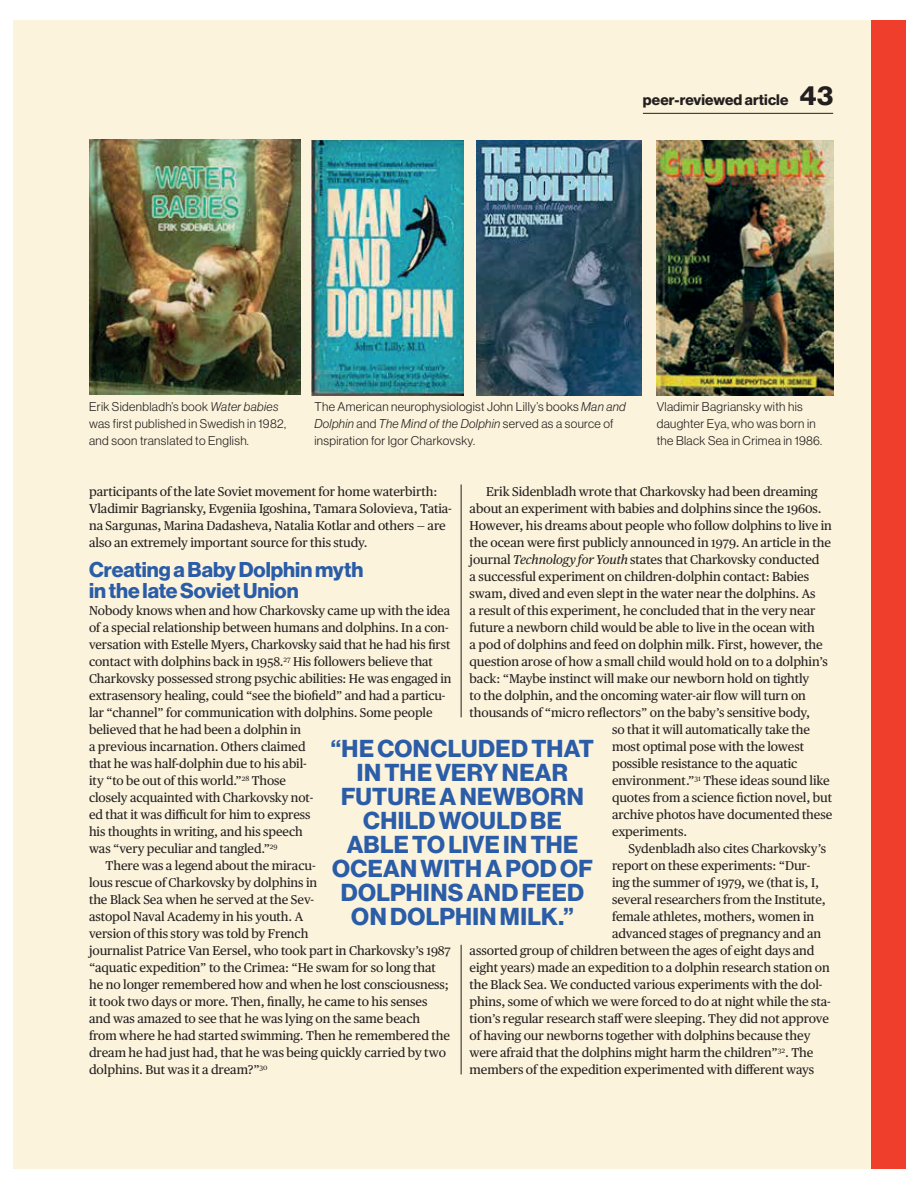
<style>
.page{position:relative;width:918px;height:1188px;background:#fff}
.page>*{position:absolute;margin:0;border:0;box-sizing:border-box;transform-origin:0 0}
.t1{font:24px/24px "N Haas Grotesk DS Pro 75 Bd";letter-spacing:.02em;color:#2a5ca8;text-align:center}
.t2{font:21px/21px "N Haas Grotesk DS Pro 75 Bd";color:#2a5ca8}
.t3{font:15px "N Haas Grotesk DS Pro 75 Bd";letter-spacing:.01em;color:#231f20}
.t4{font:12.75px/17px "Publico Text";letter-spacing:-.005em;color:#231f20}
.t5{font:12.45px/17px "N Haas Grotesk DS Pro 45 Lt";letter-spacing:.025em;color:#231f20}
.t6{font:12.45px "N Haas Grotesk DS Pro 46 Lt It";letter-spacing:.03em;color:#231f20}
.s1{font-size:27px}
.s2{font-family:"N Haas Grotesk DS Pro 46 Lt It"}
.s3{font-family:"N Haas Grotesk DS Pro 45 Lt"}
.s4{font-style:italic}
</style>
<div class="page">
<div style="left:13px;top:20px;width:892px;height:1148px;background:#fbf3db"></div>
<hr style="left:643px;top:113px;width:190px;height:1px;background:#231f20">
<hr style="left:461px;top:945px;width:1px;height:129px;background:#231f20">
<hr style="left:461px;top:485px;width:1px;height:232px;background:#231f20">
<img style="left:312px;top:140px;width:152px;height:256px">
<img style="left:477px;top:140px;width:165px;height:256px">
<img style="left:657px;top:140px;width:176px;height:256px">
<img style="left:89px;top:139px;width:211px;height:255px">
<div style="left:871px;top:20px;width:34px;height:1148px;background:#ef3f2c"></div>
<p class="t3" style="left:643px;top:94px;width:192px">peer-reviewed article <span class="s1">43</span></p>
<p class="t5" style="left:89px;top:399px;width:198px">Erik Sidenbladh’s book <span class="s2">Water babies </span>was first published in Swedish in 1982, and soon translated to English.</p>
<p class="t5" style="left:314px;top:399px;width:313px">The American neurophysiologist John Lilly’s books <span class="s2">Man and</span></p>
<p class="t6" style="left:314px;top:417px;width:301px">Dolphin <span class="s3">and</span> The Mind of the Dolphin <span class="s3">served as a source of</span></p>
<p class="t5" style="left:314px;top:433px;width:162px">inspiration for Igor Charkovsky.</p>
<p class="t5" style="left:657px;top:399px;width:167px">Vladimir Bagriansky with his daughter Eya, who was born in the Black Sea in Crimea in 1986.</p>
<p class="t4" style="left:89px;top:484px;width:364px">participants of the late Soviet movement for home waterbirth:<br>Vladimir Bagriansky, Evgeniia Igoshina, Tamara Solovieva, Tatia&shy;na Sargunas, Marina Dadasheva, Natalia Kotlar and others — are also an extremely important source for this study.</p>
<h2 class="t2" style="left:89px;top:561px;width:276px">Creating a Baby Dolphin myth in the late Soviet Union</h2>
<p class="t4" style="left:89px;top:603px;width:363px">Nobody knows when and how Charkovsky came up with the idea</p>
<p class="t4" style="left:89px;top:620px;width:361px">of a special relationship between humans and dolphins. In a con-</p>
<p class="t4" style="left:89px;top:637px;width:363px">versation with Estelle Myers, Charkovsky said that he had his first</p>
<p class="t4" style="left:89px;top:654px;width:345px">contact with dolphins back in 1958.<sup>27</sup> His followers believe that</p>
<p class="t4" style="left:89px;top:671px;width:364px">Charkovsky possessed strong psychic abilities: He was engaged in</p>
<p class="t4" style="left:89px;top:688px;width:358px">extrasensory healing, could “see the biofield” and had a particu-</p>
<p class="t4" style="left:89px;top:705px;width:345px">lar “channel” for communication with dolphins. Some people</p>
<p class="t4" style="left:89px;top:722px;width:214px">believed that he had been a dolphin in</p>
<p class="t4" style="left:89px;top:739px;width:218px">a previous incarnation. Others claimed</p>
<p class="t4" style="left:89px;top:756px;width:219px">that he was half-dolphin due to his abil-</p>
<p class="t4" style="left:89px;top:773px;width:199px">ity “to be out of this world.”<sup>28</sup> Those</p>
<p class="t4" style="left:89px;top:790px;width:226px">closely acquainted with Charkovsky not-</p>
<p class="t4" style="left:89px;top:807px;width:223px">ed that it was difficult for him to express</p>
<p class="t4" style="left:89px;top:824px;width:215px">his thoughts in writing, and his speech</p>
<p class="t4" style="left:89px;top:841px;width:190px">was “very peculiar and tangled.”<sup>29</sup></p>
<p class="t4" style="left:106px;top:858px;width:212px">There was a legend about the miracu-</p>
<p class="t4" style="left:89px;top:875px;width:230px">lous rescue of Charkovsky by dolphins in</p>
<p class="t4" style="left:89px;top:892px;width:226px">the Black Sea when he served at the Sev-</p>
<p class="t4" style="left:89px;top:909px;width:216px">astopol Naval Academy in his youth. A</p>
<p class="t4" style="left:89px;top:926px;width:221px">version of this story was told by French</p>
<p class="t4" style="left:89px;top:943px;width:363px">journalist Patrice Van Eersel, who took part in Charkovsky’s 1987</p>
<p class="t4" style="left:89px;top:961px;width:348px">“aquatic expedition” to the Crimea: “He swam for so long that</p>
<p class="t4" style="left:89px;top:978px;width:361px">he no longer remembered how and when he lost consciousness;</p>
<p class="t4" style="left:89px;top:995px;width:340px">it took two days or more. Then, finally, he came to his senses</p>
<p class="t4" style="left:89px;top:1012px;width:333px">and was amazed to see that he was lying on the same beach</p>
<p class="t4" style="left:89px;top:1029px;width:363px">from where he had started swimming. Then he remembered the</p>
<p class="t4" style="left:89px;top:1046px;width:358px">dream he had just had, that he was being quickly carried by two</p>
<p class="t4" style="left:89px;top:1063px;width:180px">dolphins. But was it a dream?”<sup>30</sup></p>
<p class="t4" style="left:486px;top:484px;width:333px">Erik Sidenbladh wrote that Charkovsky had been dreaming</p>
<p class="t4" style="left:470px;top:501px;width:354px">about an experiment with babies and dolphins since the 1960s.</p>
<p class="t4" style="left:470px;top:518px;width:364px">However, his dreams about people who follow dolphins to live in</p>
<p class="t4" style="left:470px;top:535px;width:363px">the ocean were first publicly announced in 1979. An article in the</p>
<p class="t4" style="left:470px;top:552px;width:351px">journal <span class="s4">Technology for Youth</span> states that Charkovsky conducted</p>
<p class="t4" style="left:470px;top:569px;width:341px">a successful experiment on children-dolphin contact: Babies</p>
<p class="t4" style="left:470px;top:586px;width:347px">swam, dived and even slept in the water near the dolphins. As</p>
<p class="t4" style="left:470px;top:603px;width:347px">a result of this experiment, he concluded that in the very near</p>
<p class="t4" style="left:470px;top:620px;width:347px">future a newborn child would be able to live in the ocean with</p>
<p class="t4" style="left:470px;top:637px;width:355px">a pod of dolphins and feed on dolphin milk. First, however, the</p>
<p class="t4" style="left:470px;top:654px;width:360px">question arose of how a small child would hold on to a dolphin’s</p>
<p class="t4" style="left:470px;top:671px;width:341px">back: “Maybe instinct will make our newborn hold on tightly</p>
<p class="t4" style="left:470px;top:688px;width:338px">to the dolphin, and the oncoming water-air flow will turn on</p>
<p class="t4" style="left:470px;top:705px;width:342px">thousands of “micro reflectors” on the baby’s sensitive body,</p>
<p class="t4" style="left:612px;top:722px;width:200px">so that it will automatically take the</p>
<p class="t4" style="left:612px;top:739px;width:194px">most optimal pose with the lowest</p>
<p class="t4" style="left:612px;top:756px;width:187px">possible resistance to the aquatic</p>
<p class="t4" style="left:612px;top:773px;width:219px">environment.”<sup>31</sup> These ideas sound like</p>
<p class="t4" style="left:612px;top:790px;width:222px">quotes from a science fiction novel, but</p>
<p class="t4" style="left:612px;top:807px;width:222px">archive photos have documented these</p>
<p class="t4" style="left:612px;top:824px;width:77px">experiments.</p>
<p class="t4" style="left:629px;top:841px;width:199px">Sydenbladh also cites Charkovsky’s</p>
<p class="t4" style="left:612px;top:858px;width:200px">report on these experiments: “Dur-</p>
<p class="t4" style="left:612px;top:875px;width:209px">ing the summer of 1979, we (that is, I,</p>
<p class="t4" style="left:612px;top:892px;width:215px">several researchers from the Institute,</p>
<p class="t4" style="left:612px;top:909px;width:204px">female athletes, mothers, women in</p>
<p class="t4" style="left:612px;top:926px;width:211px">advanced stages of pregnancy and an</p>
<p class="t4" style="left:470px;top:943px;width:346px">assorted group of children between the ages of eight days and</p>
<p class="t4" style="left:470px;top:961px;width:362px">eight years) made an expedition to a dolphin research station on</p>
<p class="t4" style="left:470px;top:978px;width:354px">the Black Sea. We conducted various experiments with the dol-</p>
<p class="t4" style="left:470px;top:995px;width:363px">phins, some of which we were forced to do at night while the sta-</p>
<p class="t4" style="left:470px;top:1012px;width:361px">tion’s regular research staff were sleeping. They did not approve</p>
<p class="t4" style="left:470px;top:1029px;width:342px">of having our newborns together with dolphins because they</p>
<p class="t4" style="left:470px;top:1046px;width:345px">were afraid that the dolphins might harm the children”<sup>32</sup>. The</p>
<p class="t4" style="left:470px;top:1063px;width:346px">members of the expedition experimented with different ways</p>
<h1 class="t1" style="left:331px;top:739px;width:264px">“HE CONCLUDED THAT<br>IN THE VERY NEAR<br>FUTURE A NEWBORN<br>CHILD WOULD BE<br>ABLE TO LIVE IN THE<br>OCEAN WITH A POD OF<br>DOLPHINS AND FEED<br>ON DOLPHIN MILK.”</h1>
</div>
